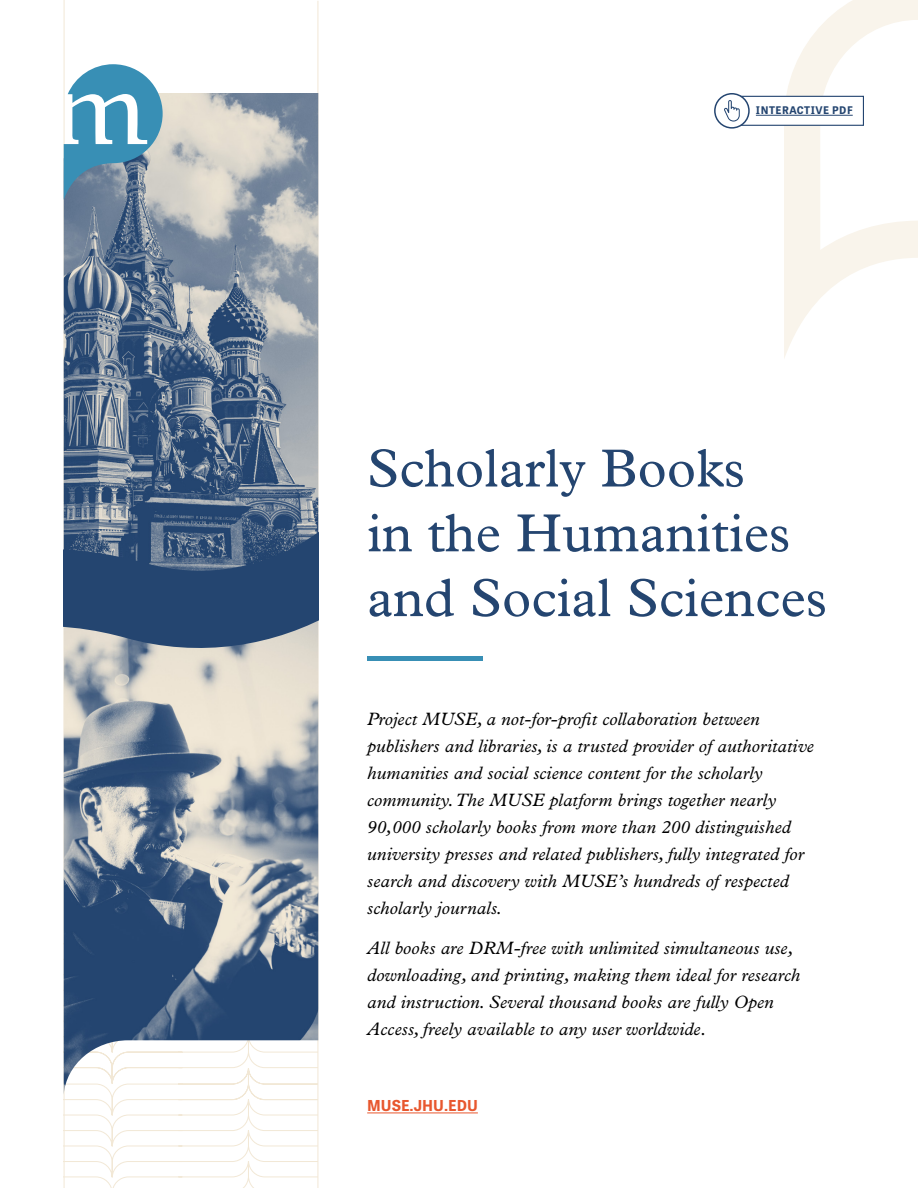
<style>
.page{position:relative;width:918px;height:1188px;background:#fff}
.page>*{position:absolute;margin:0;border:0;box-sizing:border-box;transform-origin:0 0}
.t1{font:54px/64.8px "Plantin MT Pro";color:#244570}
.t2{font:italic 18px/27px "Plantin MT Pro";letter-spacing:.01em;color:#000}
.t3{font:700 15px "Tablet Gothic";color:#e8572e}
.t4{font:700 10.5px "Tablet Gothic";letter-spacing:.05em;color:#244570}
</style>
<div class="page">
<svg style="left:65px;top:1095px;width:253px;height:93px"></svg>
<hr style="left:318px;top:1px;width:1px;height:1187px;background:#f2e8d6">
<hr style="left:64px;top:0;width:1px;height:1188px;background:#f2e8d6">
<hr style="left:367px;top:1113px;width:111px;height:1px;background:#e8572e">
<svg style="left:784px;top:0;width:134px;height:358px"></svg>
<img style="left:64px;top:697px;width:254px;height:398px">
<img style="left:64px;top:93px;width:254px;height:309px">
<svg style="left:64px;top:402px;width:254px;height:295px;background:#62768f"></svg>
<svg style="left:64px;top:64px;width:99px;height:136px"></svg>
<div style="left:367px;top:656px;width:115px;height:5px;background:#388fb5"></div>
<div style="left:731px;top:96px;width:132px;height:29px;background:#fff"></div>
<div style="left:730px;top:96px;width:134px;height:30px;border:1px solid #244570"></div>
<div style="left:715px;top:94px;width:34px;height:34px;background:#fff;border-radius:50%"></div>
<div style="left:714px;top:93px;width:36px;height:36px;border:2px solid #244570;border-radius:50%"></div>
<svg style="left:724px;top:100px;width:16px;height:22px"></svg>
<hr style="left:756px;top:115px;width:97px;height:1px;background:#244570">
<p class="t4" style="left:756px;top:103px;width:98px">INTERACTIVE PDF</p>
<h1 class="t1" style="left:367px;top:436px;width:461px">Scholarly Books<br>in the Humanities and Social Sciences</h1>
<p class="t2" style="left:367px;top:705px;width:448px">Project MUSE, a not-for-profit collaboration between publishers and libraries, is a trusted provider of authoritative humanities and social science content for the scholarly community. The MUSE platform brings together nearly 90,000 scholarly books from more than 200 distinguished university presses and related publishers, fully integrated for search and discovery with MUSE’s hundreds of respected scholarly journals.</p>
<p class="t2" style="left:367px;top:935px;width:435px">All books are DRM-free with unlimited simultaneous use, downloading, and printing, making them ideal for research and instruction. Several thousand books are fully Open Access, freely available to any user worldwide.</p>
<p class="t3" style="left:367px;top:1095px;width:112px">MUSE.JHU.EDU</p>
</div>
